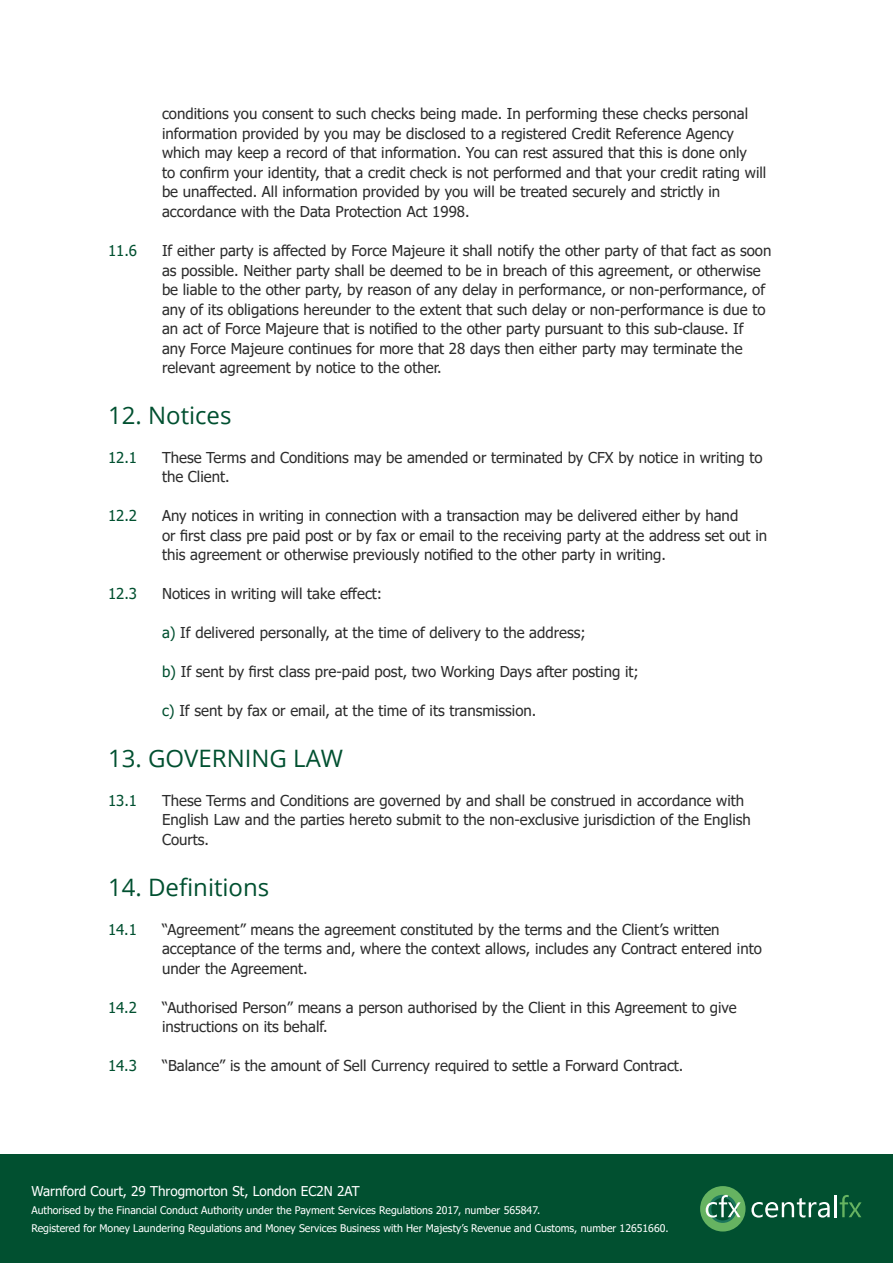
<style>
.page{position:relative;width:893px;height:1263px;background:#fff}
.page>*{position:absolute;margin:0;border:0;box-sizing:border-box;transform-origin:0 0}
.t1{font:24px "Open Sans";color:#015030}
.t2{font:15px/19.5px "Tahoma";color:#2d2d2d}
.t3{font:15px "Tahoma";color:#015030}
.t4{font:13.5px "Tahoma";color:#fff}
.t5{font:10.5px/17.5px "Tahoma";color:#fff}
.s1{color:#015030}
</style>
<div class="page">
<div style="left:0;top:1155px;width:893px;height:108px;background:#015030"></div>
<div style="left:700px;top:1186px;width:45px;height:45px;background:#66b361;border-radius:50%"></div>
<svg style="left:751px;top:1198px;width:79px;height:19px"></svg>
<hr style="left:834px;top:1195px;width:2px;height:22px;background:#fff">
<svg style="left:840px;top:1195px;width:21px;height:22px"></svg>
<svg style="left:709px;top:1195px;width:28px;height:28px"></svg>
<svg style="left:711px;top:1198px;width:23px;height:22px"></svg>
<svg style="left:706px;top:1195px;width:35px;height:22px"></svg>
<p class="t2" style="left:162px;top:105px;width:606px">conditions you consent to such checks being made. In performing these checks personal information provided by you may be disclosed to a registered Credit Reference Agency which may keep a record of that information. You can rest assured that this is done only<br>to confirm your identity, that a credit check is not performed and that your credit rating will be unaffected. All information provided by you will be treated securely and strictly in accordance with the Data Protection Act 1998.</p>
<p class="t3" style="left:108px;top:240px;width:31px">11.6</p>
<p class="t2" style="left:162px;top:242px;width:611px">If either party is affected by Force Majeure it shall notify the other party of that fact as soon as possible. Neither party shall be deemed to be in breach of this agreement, or otherwise be liable to the other party, by reason of any delay in performance, or non-performance, of any of its obligations hereunder to the extent that such delay or non-performance is due to an act of Force Majeure that is notified to the other party pursuant to this sub-clause. If<br>any Force Majeure continues for more that 28 days then either party may terminate the relevant agreement by notice to the other.</p>
<h1 class="t1" style="left:108px;top:399px;width:125px">12. Notices</h1>
<p class="t3" style="left:108px;top:447px;width:31px">12.1</p>
<p class="t2" style="left:162px;top:448px;width:602px">These Terms and Conditions may be amended or terminated by CFX by notice in writing to the Client.</p>
<p class="t3" style="left:108px;top:506px;width:31px">12.2</p>
<p class="t2" style="left:162px;top:507px;width:607px">Any notices in writing in connection with a transaction may be delivered either by hand<br>or first class pre paid post or by fax or email to the receiving party at the address set out in this agreement or otherwise previously notified to the other party in writing.</p>
<p class="t3" style="left:108px;top:584px;width:31px">12.3</p>
<p class="t2" style="left:162px;top:585px;width:222px">Notices in writing will take effect:</p>
<p class="t2" style="left:162px;top:624px;width:425px"><span class="s1">a)</span> If delivered personally, at the time of delivery to the address;</p>
<p class="t2" style="left:162px;top:663px;width:478px"><span class="s1">b)</span> If sent by first class pre-paid post, two Working Days after posting it;</p>
<p class="t2" style="left:162px;top:702px;width:376px"><span class="s1">c)</span> If sent by fax or email, at the time of its transmission.</p>
<h1 class="t1" style="left:108px;top:742px;width:237px">13. GOVERNING LAW</h1>
<p class="t3" style="left:108px;top:790px;width:31px">13.1</p>
<p class="t2" style="left:162px;top:792px;width:590px">These Terms and Conditions are governed by and shall be construed in accordance with<br>English Law and the parties hereto submit to the non-exclusive jurisdiction of the English<br>Courts.</p>
<h1 class="t1" style="left:108px;top:870px;width:163px">14. Definitions</h1>
<p class="t3" style="left:108px;top:919px;width:30px">14.1</p>
<p class="t2" style="left:162px;top:920px;width:601px">“Agreement” means the agreement constituted by the terms and the Client’s written acceptance of the terms and, where the context allows, includes any Contract entered into under the Agreement.</p>
<p class="t3" style="left:108px;top:997px;width:30px">14.2</p>
<p class="t2" style="left:162px;top:998px;width:576px">“Authorised Person” means a person authorised by the Client in this Agreement to give instructions on its behalf.</p>
<p class="t3" style="left:108px;top:1056px;width:30px">14.3</p>
<p class="t2" style="left:162px;top:1057px;width:523px">“Balance” is the amount of Sell Currency required to settle a Forward Contract.</p>
<p class="t4" style="left:31px;top:1182px;width:330px">Warnford Court, 29 Throgmorton St, London EC2N 2AT</p>
<p class="t5" style="left:31px;top:1202px;width:639px">Authorised by the Financial Conduct Authority under the Payment Services Regulations 2017, number 565847.<br>Registered for Money Laundering Regulations and Money Services Business with Her Majesty’s Revenue and Customs, number 12651660.</p>
</div>
